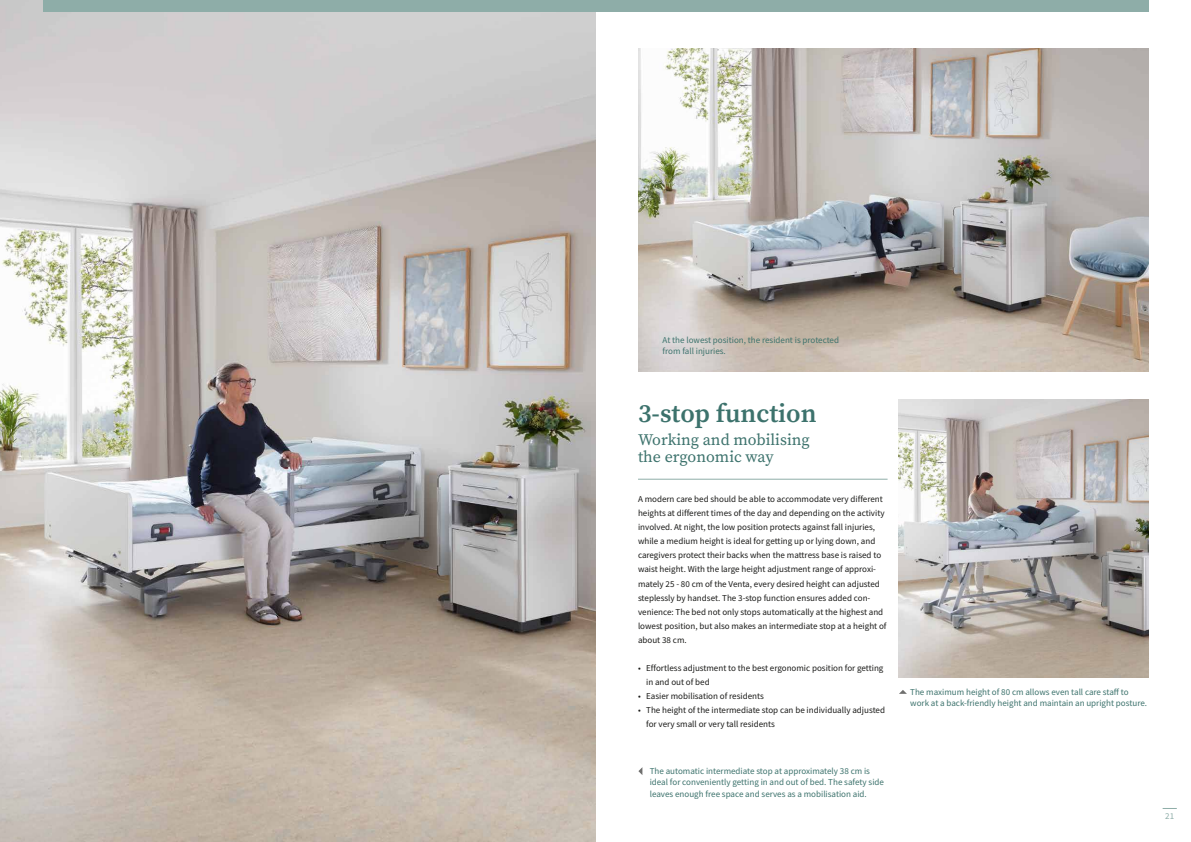
<style>
.page{position:relative;width:1191px;height:842px;background:#fff}
.page>*{position:absolute;margin:0;border:0;box-sizing:border-box;transform-origin:0 0}
.t1{font:600 26px "Source Serif Pro";color:#3c726c}
.t2{font:16px/17px "Source Serif Pro";color:#3c726c}
.t3{font:9px/14px "Source Sans Pro";color:#1a1a18}
.t4{font:9px/11.3px "Source Sans Pro";color:#3c726c}
.t5{font:9px "Source Sans Pro";color:#8eada8}
</style>
<div class="page">
<svg style="left:1162px;top:808px;width:14px;height:1px"></svg>
<img style="left:0;top:0;width:595px;height:842px">
<img style="left:638px;top:48px;width:510px;height:323px">
<hr style="left:638px;top:479px;width:249px;height:1px;background:#8eada8">
<img style="left:899px;top:400px;width:249px;height:277px">
<div style="left:43px;top:0;width:1105px;height:11px;background:#8eada8"></div>
<svg style="left:638px;top:767px;width:4px;height:8px"></svg>
<svg style="left:899px;top:690px;width:8px;height:4px"></svg>
<p class="t4" style="left:662px;top:334px;width:178px">At the lowest position, the resident is protected from fall injuries.</p>
<h1 class="t1" style="left:638px;top:396px;width:180px">3-stop function</h1>
<h2 class="t2" style="left:638px;top:431px;width:173px">Working and mobilising the ergonomic way</h2>
<p class="t3" style="left:638px;top:492px;width:250px">A modern care bed should be able to accommodate very different heights at different times of the day and depending on the activity involved. At night, the low position protects against fall injuries, while a medium height is ideal for getting up or lying down, and caregivers protect their backs when the mattress base is raised to waist height. With the large height adjustment range of approxi&shy;mately 25 - 80 cm of the Venta, every desired height can adjusted steplessly by handset. The 3-stop function ensures added con&shy;venience: The bed not only stops automatically at the highest and lowest position, but also makes an intermediate stop at a height of about 38 cm.</p>
<p class="t3" style="left:646px;top:660px;width:239px;text-indent:-8px">• Effortless adjustment to the best ergonomic position for getting in and out of bed</p>
<p class="t3" style="left:638px;top:688px;width:127px">• Easier mobilisation of residents</p>
<p class="t3" style="left:646px;top:702px;width:240px;text-indent:-8px">• The height of the intermediate stop can be individually adjusted for very small or very tall residents</p>
<p class="t4" style="left:650px;top:765px;width:236px">The automatic intermediate stop at approximately 38 cm is ideal for conveniently getting in and out of bed. The safety side leaves enough free space and serves as a mobilisation aid.</p>
<p class="t4" style="left:910px;top:686px;width:238px">The maximum height of 80 cm allows even tall care staff to work at a back-friendly height and maintain an upright posture.</p>
<p class="t5" style="left:1165px;top:811px;width:11px">21</p>
</div>
